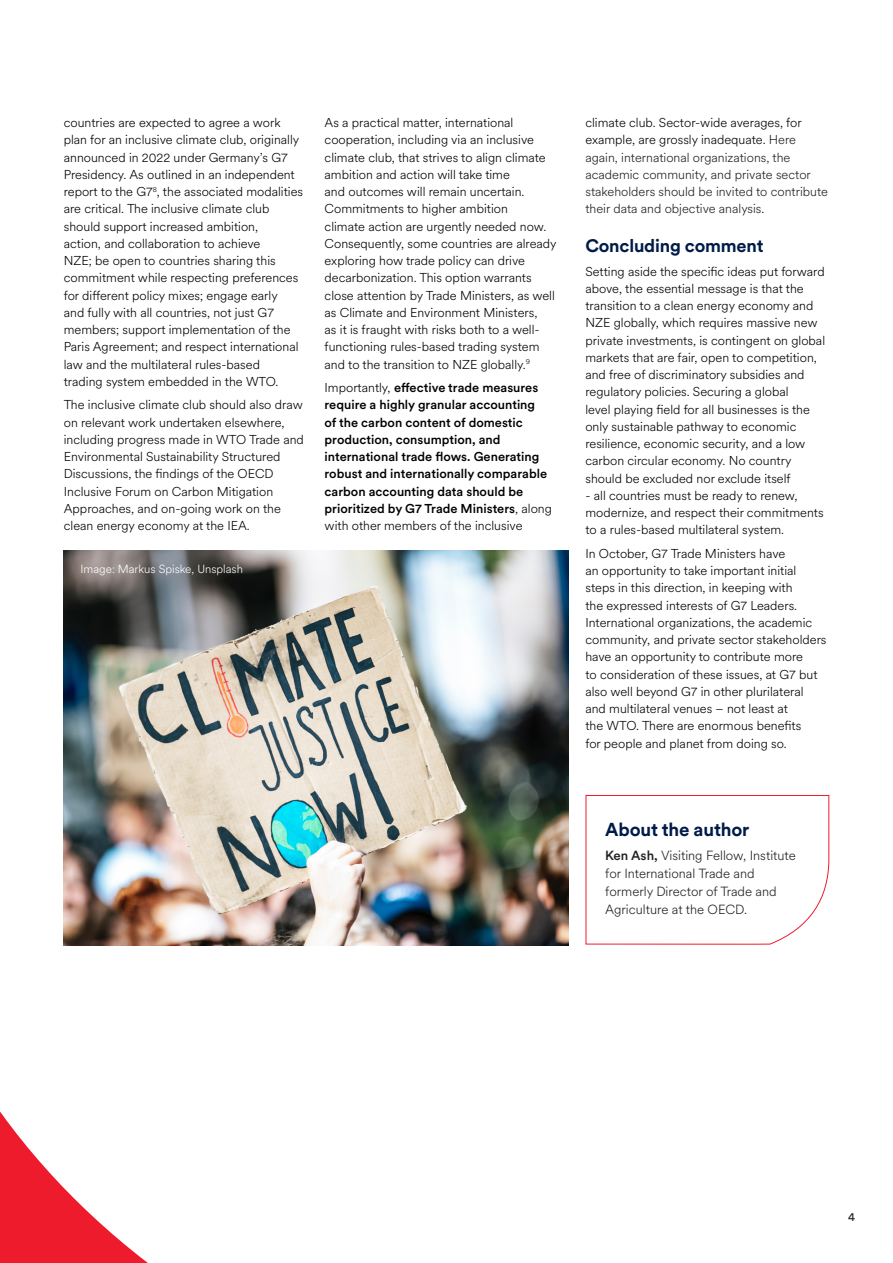
<style>
.page{position:relative;width:893px;height:1263px;background:#fff}
.page>*{position:absolute;margin:0;border:0;box-sizing:border-box;transform-origin:0 0}
.UoA_head_2{font:700 18.6px "Circular XX";letter-spacing:-.01em;color:#001b48}
.UoA_head_2-2{font:700 18px "Circular XX";letter-spacing:-.01em;color:#001b48}
.UoA_body{font:300 13.2px/17.7px "Circular XX";color:#231f20}
.UoA_body-2{font:300 12.75px/17.2px "Circular XX";color:#000}
.UoA_body-3{font:500 12.75px/17.2px "Circular XX";color:#000}
.UoA_body-4{font:300 12.75px/17.2px "Circular XX";color:#231f20}
.UoA_footer{font:12px "Circular XX";color:#231f20}
.UoA_caption{font:300 11.7px "Circular XX";color:#fff}
.s1{font-weight:300}
.s2{color:#000}
.s3{font-weight:500}
</style>
<div class="page">
<svg style="left:0;top:1111px;width:148px;height:152px"></svg>
<svg style="left:585px;top:795px;width:245px;height:150px"></svg>
<img style="left:64px;top:550px;width:505px;height:395px">
<p class="UoA_body-2" style="left:64px;top:113px;width:241px">countries are expected to agree a work plan for an inclusive climate club, originally announced in 2022 under Germany’s G7<br>Presidency. As outlined in an independent report to the G7<sup>8</sup>, the associated modalities are critical. The inclusive climate club should support increased ambition,<br>action, and collaboration to achieve<br>NZE; be open to countries sharing this commitment while respecting preferences for different policy mixes; engage early<br>and fully with all countries, not just G7 members; support implementation of the Paris Agreement; and respect international law and the multilateral rules-based<br>trading system embedded in the WTO.</p>
<p class="UoA_body-2" style="left:64px;top:396px;width:242px">The inclusive climate club should also draw on relevant work undertaken elsewhere, including progress made in WTO Trade and Environmental Sustainability Structured Discussions, the findings of the OECD Inclusive Forum on Carbon Mitigation Approaches, and on-going work on the clean energy economy at the IEA.</p>
<p class="UoA_caption" style="left:80px;top:561px;width:164px">Image: Markus Spiske, Unsplash</p>
<p class="UoA_body-2" style="left:325px;top:113px;width:234px">As a practical matter, international cooperation, including via an inclusive climate club, that strives to align climate ambition and action will take time<br>and outcomes will remain uncertain.<br>Commitments to higher ambition<br>climate action are urgently needed now.<br>Consequently, some countries are already exploring how trade policy can drive decarbonization. This option warrants close attention by Trade Ministers, as well as Climate and Environment Ministers,<br>as it is fraught with risks both to a well&shy;functioning rules-based trading system and to the transition to NZE globally.<sup>9</sup></p>
<p class="UoA_body-3" style="left:325px;top:378px;width:229px"><span class="s1">Importantly,</span> effective trade measures require a highly granular accounting<br>of the carbon content of domestic production, consumption, and international trade flows. Generating robust and internationally comparable carbon accounting data should be prioritized by G7 Trade Ministers<span class="s1">, along with other members of the inclusive</span></p>
<p class="UoA_body-4" style="left:585px;top:113px;width:244px"><span class="s2">climate club. Sector-wide averages, for example, are grossly inadequate.</span> Here again, international organizations, the academic community, and private sector stakeholders should be invited to contribute their data and objective analysis<span class="s2">.</span></p>
<p class="UoA_head_2-2" style="left:585px;top:233px;width:180px">Concluding comment</p>
<p class="UoA_body-2" style="left:585px;top:262px;width:241px">Setting aside the specific ideas put forward above, the essential message is that the transition to a clean energy economy and NZE globally, which requires massive new private investments, is contingent on global markets that are fair, open to competition, and free of discriminatory subsidies and regulatory policies. Securing a global<br>level playing field for all businesses is the only sustainable pathway to economic resilience, economic security, and a low carbon circular economy. No country should be excluded nor exclude itself</p>
<p class="UoA_body-2" style="left:585px;top:486px;width:240px">- all countries must be ready to renew, modernize, and respect their commitments to a rules-based multilateral system.</p>
<p class="UoA_body-2" style="left:585px;top:544px;width:243px">In October, G7 Trade Ministers have<br>an opportunity to take important initial steps in this direction, in keeping with<br>the expressed interests of G7 Leaders.<br>International organizations, the academic community, and private sector stakeholders have an opportunity to contribute more<br>to consideration of these issues, at G7 but also well beyond G7 in other plurilateral and multilateral venues – not least at<br>the WTO. There are enormous benefits<br>for people and planet from doing so.</p>
<p class="UoA_head_2" style="left:605px;top:817px;width:146px">About the author</p>
<p class="UoA_body" style="left:605px;top:846px;width:192px"><span class="s3">Ken Ash,</span> Visiting Fellow, Institute for International Trade and formerly Director of Trade and<br>Agriculture at the OECD.</p>
<p class="UoA_footer" style="left:848px;top:1208px;width:9px">4</p>
</div>
